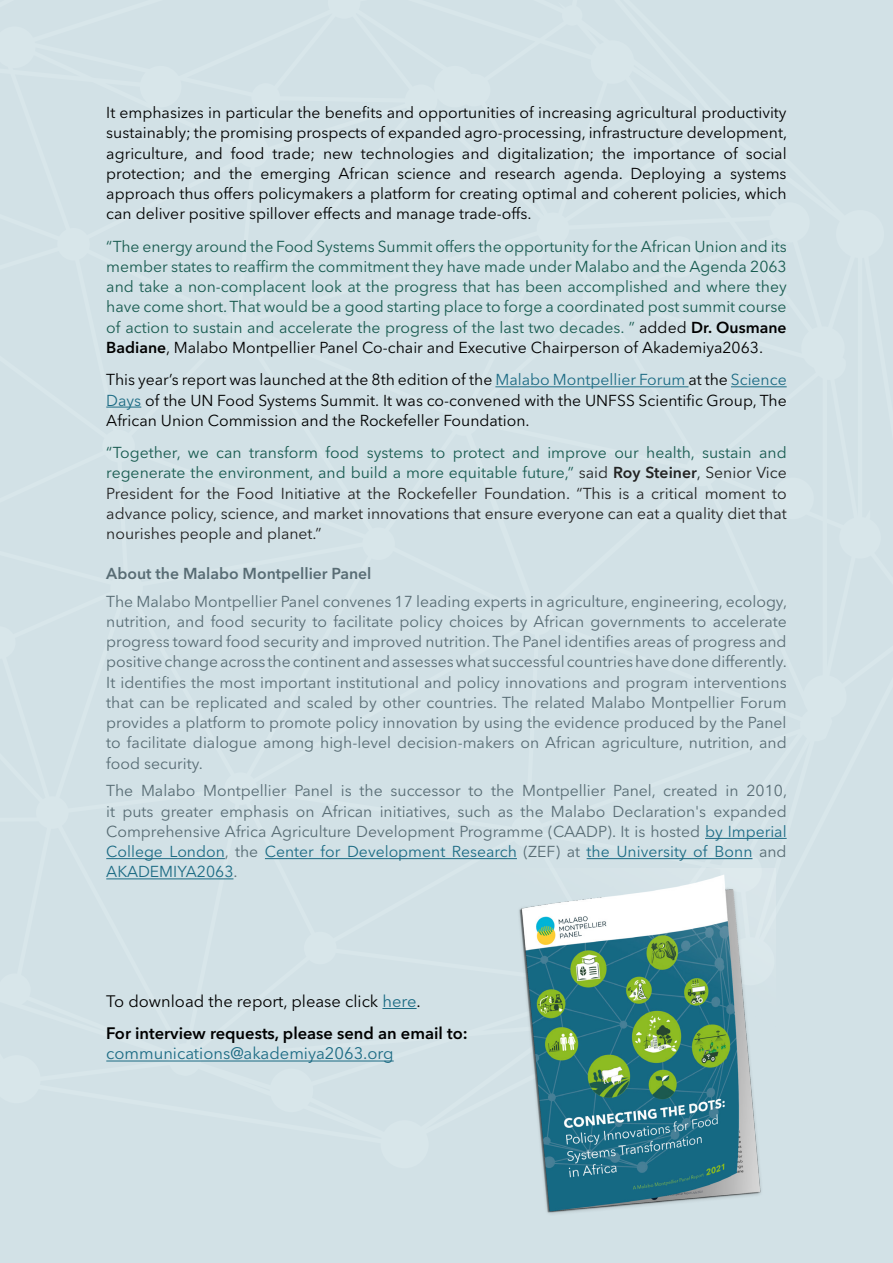
<style>
.page{position:relative;width:893px;height:1263px;background:#d2e1e6}
.page>*{position:absolute;margin:0;border:0;box-sizing:border-box;transform-origin:0 0}
.t1{font:600 16.5px/20.2px "Avenir Next LT Pro";color:#000}
.t2{font:16.5px "Avenir Next LT Pro";color:#000}
.Normal__Web{font:15.75px/20.2px "Avenir Next LT Pro";color:#586c74;text-align:justify}
.t3{font:15.75px/20.2px "Avenir Next LT Pro";color:#000;text-align:justify}
.t4{font:15.75px/20.2px "Avenir Next LT Pro";color:#185b50;text-align:justify}
.t5{font:15.75px/20.2px "Avenir Next LT Pro";color:#222;text-align:justify}
.Normal__Web-2{font:600 15.75px "Avenir Next LT Pro";color:#586c74}
.s1{color:#000}
.s2{font-weight:600;color:#000}
.s3{color:#1c6b84}
.s4{color:#185b50}
.s5{font-weight:600}
.s6{font-weight:400;color:#1c6b84}
</style>
<div class="page">
<hr style="left:495px;top:386px;width:193px;height:1px;background:#1c6b84">
<hr style="left:731px;top:386px;width:56px;height:1px;background:#1c6b84">
<hr style="left:106px;top:407px;width:35px;height:1px;background:#1c6b84">
<hr style="left:705px;top:838px;width:82px;height:1px;background:#1c6b84">
<hr style="left:106px;top:858px;width:119px;height:1px;background:#1c6b84">
<hr style="left:265px;top:858px;width:252px;height:1px;background:#1c6b84">
<hr style="left:587px;top:858px;width:165px;height:1px;background:#1c6b84">
<hr style="left:106px;top:878px;width:127px;height:1px;background:#1c6b84">
<img style="left:519px;top:869px;width:256px;height:345px">
<hr style="left:382px;top:1008px;width:35px;height:1px;background:#1c6b84">
<hr style="left:106px;top:1060px;width:288px;height:1px;background:#1c6b84">
<p class="t3" style="left:106px;top:103px;width:682px">It emphasizes in particular the benefits and opportunities of increasing agricultural productivity sustainably; the promising prospects of expanded agro-processing, infrastructure development, agriculture, and food trade; new technologies and digitalization; the importance of social protection; and the emerging African science and research agenda. Deploying a systems approach thus offers policymakers a platform for creating optimal and coherent policies, which can deliver positive spillover effects and manage trade-offs.</p>
<p class="t4" style="left:106px;top:236px;width:682px">“The energy around the Food Systems Summit offers the opportunity for the African Union and its member states to reaffirm the commitment they have made under Malabo and the Agenda 2063 and take a non-complacent look at the progress that has been accomplished and where they have come short. That would be a good starting place to forge a coordinated post summit course of action to sustain and accelerate the progress of the last two decades. ” <span class="s1">added</span> <span class="s2">Dr. Ousmane Badiane</span><span class="s1">, Malabo Montpellier Panel Co-chair and Executive Chairperson of Akademiya2063.</span></p>
<p class="t3" style="left:106px;top:370px;width:682px">This year’s report was launched at the 8th edition of the <span class="s3">Malabo Montpellier Forum</span> at the <span class="s3">Science Days</span> of the UN Food Systems Summit. It was co-convened with the UNFSS Scientific Group, The African Union Commission and the Rockefeller Foundation.</p>
<p class="t5" style="left:106px;top:442px;width:682px"><span class="s4">“Together, we can transform food systems to protect and improve our health, sustain and regenerate the environment, and build a more equitable future,”</span> said <span class="s5">Roy Steiner</span>, Senior Vice President for the Food Initiative at the Rockefeller Foundation. “This is a critical moment to advance policy, science, and market innovations that ensure everyone can eat a quality diet that nourishes people and planet.”</p>
<p class="Normal__Web-2" style="left:106px;top:564px;width:267px">About the Malabo Montpellier Panel</p>
<p class="Normal__Web" style="left:106px;top:591px;width:682px">The Malabo Montpellier Panel convenes 17 leading experts in agriculture, engineering, ecology, nutrition, and food security to facilitate policy choices by African governments to accelerate progress toward food security and improved nutrition. The Panel identifies areas of progress and positive change across the continent and assesses what successful countries have done differently.<br>It identifies the most important institutional and policy innovations and program interventions that can be replicated and scaled by other countries. The related Malabo Montpellier Forum provides a platform to promote policy innovation by using the evidence produced by the Panel to facilitate dialogue among high-level decision-makers on African agriculture, nutrition, and food security.</p>
<p class="Normal__Web" style="left:106px;top:781px;width:682px">The Malabo Montpellier Panel is the successor to the Montpellier Panel, created in 2010, it puts greater emphasis on African initiatives, such as the Malabo Declaration's expanded Comprehensive Africa Agriculture Development Programme (CAADP). It is hosted <span class="s3">by Imperial College London</span>, the <span class="s3">Center for Development Research</span> (ZEF) at <span class="s3">the University of Bonn</span> and <span class="s3">AKADEMIYA2063</span>.</p>
<p class="t2" style="left:106px;top:991px;width:316px">To download the report, please click <span class="s3">here</span>.</p>
<p class="t1" style="left:106px;top:1023px;width:363px">For interview requests, please send an email to: <span class="s6">communications@akademiya2063.org</span></p>
</div>
